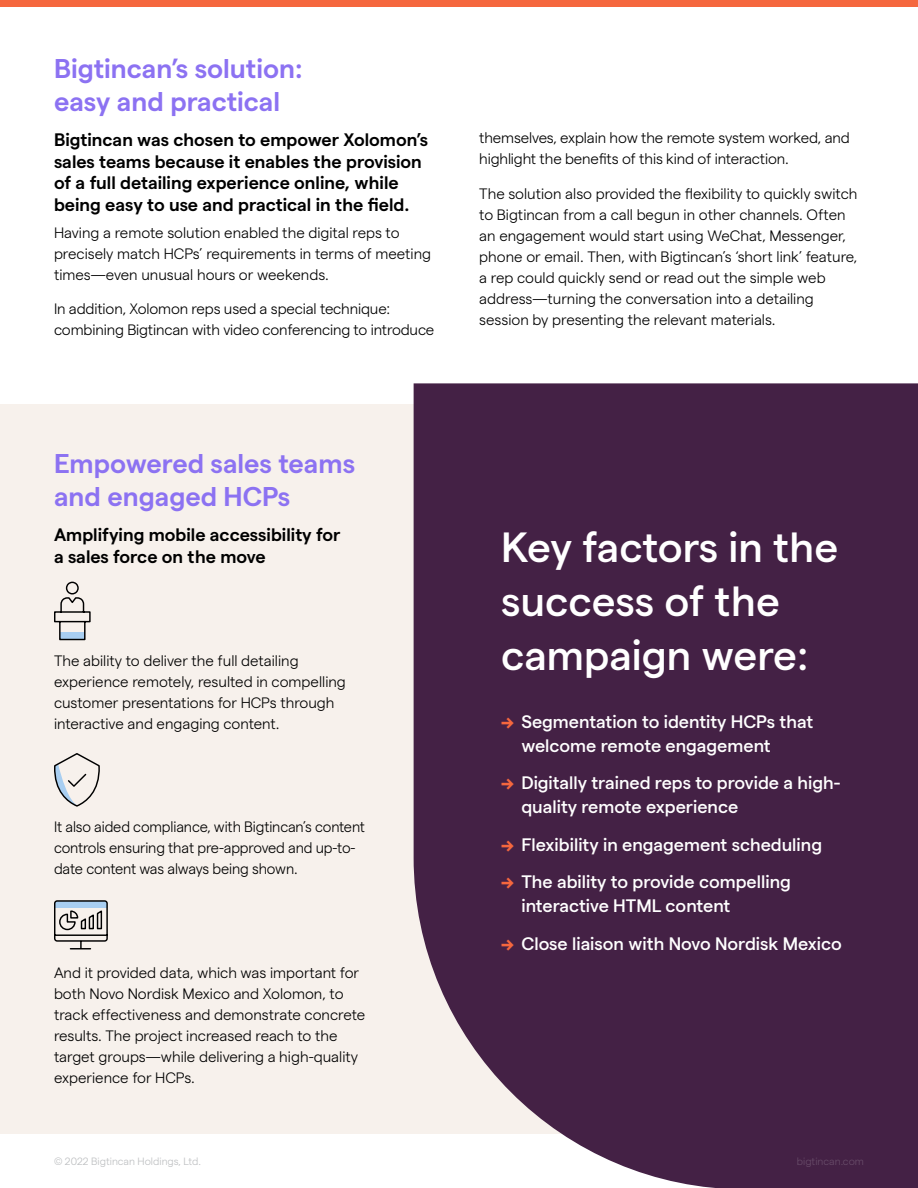
<style>
.page{position:relative;width:918px;height:1188px;background:#fff}
.page>*{position:absolute;margin:0;border:0;box-sizing:border-box;transform-origin:0 0}
.t1{font:500 42px/54px "Matter";color:#fff}
.t2{font:600 27px/32.4px "Matter";color:#8c72f2}
.t3{font:500 18px/24px "Matter";color:#fff}
.t4{font:600 18px/21.6px "Matter";color:#000}
.t5{font:300 15px/21px "Matter";color:#000}
.t6{font:300 10.5px "Matter";color:#bcbec0}
.t7{font:300 10.5px "Matter";color:#694d6a}
.s1{font-weight:800;color:#f5673e}
</style>
<div class="page">
<div style="left:0;top:404px;width:918px;height:730px;background:#f7f1ec"></div>
<div style="left:414px;top:383px;width:504px;height:805px;background:#442145"></div>
<div style="left:0;top:0;width:918px;height:7px;background:#f5673e"></div>
<svg style="left:54px;top:900px;width:54px;height:50px"></svg>
<svg style="left:54px;top:753px;width:46px;height:54px"></svg>
<svg style="left:54px;top:581px;width:37px;height:60px"></svg>
<h2 class="t2" style="left:54px;top:50px;width:250px">Bigtincan’s solution: easy and practical</h2>
<p class="t4" style="left:54px;top:127px;width:376px">Bigtincan was chosen to empower Xolomon’s sales teams because it enables the provision of a full detailing experience online, while being easy to use and practical in the field.</p>
<p class="t5" style="left:54px;top:221px;width:379px">Having a remote solution enabled the digital reps to precisely match HCPs’ requirements in terms of meeting times—even unusual hours or weekends.</p>
<p class="t5" style="left:54px;top:297px;width:382px">In addition, Xolomon reps used a special technique: combining Bigtincan with video conferencing to introduce</p>
<p class="t5" style="left:479px;top:126px;width:372px">themselves, explain how the remote system worked, and highlight the benefits of this kind of interaction.</p>
<p class="t5" style="left:479px;top:182px;width:380px">The solution also provided the flexibility to quickly switch to Bigtincan from a call begun in other channels. Often an engagement would start using WeChat, Messenger, phone or email. Then, with Bigtincan’s ‘short link’ feature, a rep could quickly send or read out the simple web address—turning the conversation into a detailing session by presenting the relevant materials.</p>
<h2 class="t2" style="left:54px;top:445px;width:303px">Empowered sales teams and engaged HCPs</h2>
<p class="t4" style="left:54px;top:522px;width:288px">Amplifying mobile accessibility for a sales force on the move</p>
<p class="t5" style="left:54px;top:649px;width:293px">The ability to deliver the full detailing experience remotely, resulted in compelling customer presentations for HCPs through interactive and engaging content.</p>
<p class="t5" style="left:54px;top:815px;width:313px">It also aided compliance, with Bigtincan’s content controls ensuring that pre-approved and up-to&shy;date content was always being shown.</p>
<p class="t5" style="left:54px;top:961px;width:313px">And it provided data, which was important for both Novo Nordisk Mexico and Xolomon, to track effectiveness and demonstrate concrete results. The project increased reach to the target groups—while delivering a high-quality experience for HCPs.</p>
<p class="t6" style="left:54px;top:1154px;width:149px">© 2022 Bigtincan Holdings, Ltd.</p>
<h1 class="t1" style="left:501px;top:516px;width:339px">Key factors in the success of the campaign were:</h1>
<p class="t3" style="left:521px;top:708px;width:294px;text-indent:-20px"><span class="s1">→</span> Segmentation to identity HCPs that welcome remote engagement</p>
<p class="t3" style="left:521px;top:770px;width:320px;text-indent:-20px"><span class="s1">→</span> Digitally trained reps to provide a high&shy;quality remote experience</p>
<p class="t3" style="left:501px;top:831px;width:322px"><span class="s1">→</span> Flexibility in engagement scheduling</p>
<p class="t3" style="left:521px;top:869px;width:271px;text-indent:-20px"><span class="s1">→</span> The ability to provide compelling interactive HTML content</p>
<p class="t3" style="left:501px;top:930px;width:342px"><span class="s1">→</span> Close liaison with Novo Nordisk Mexico</p>
<p class="t7" style="left:797px;top:1154px;width:69px">bigtincan.com</p>
</div>
